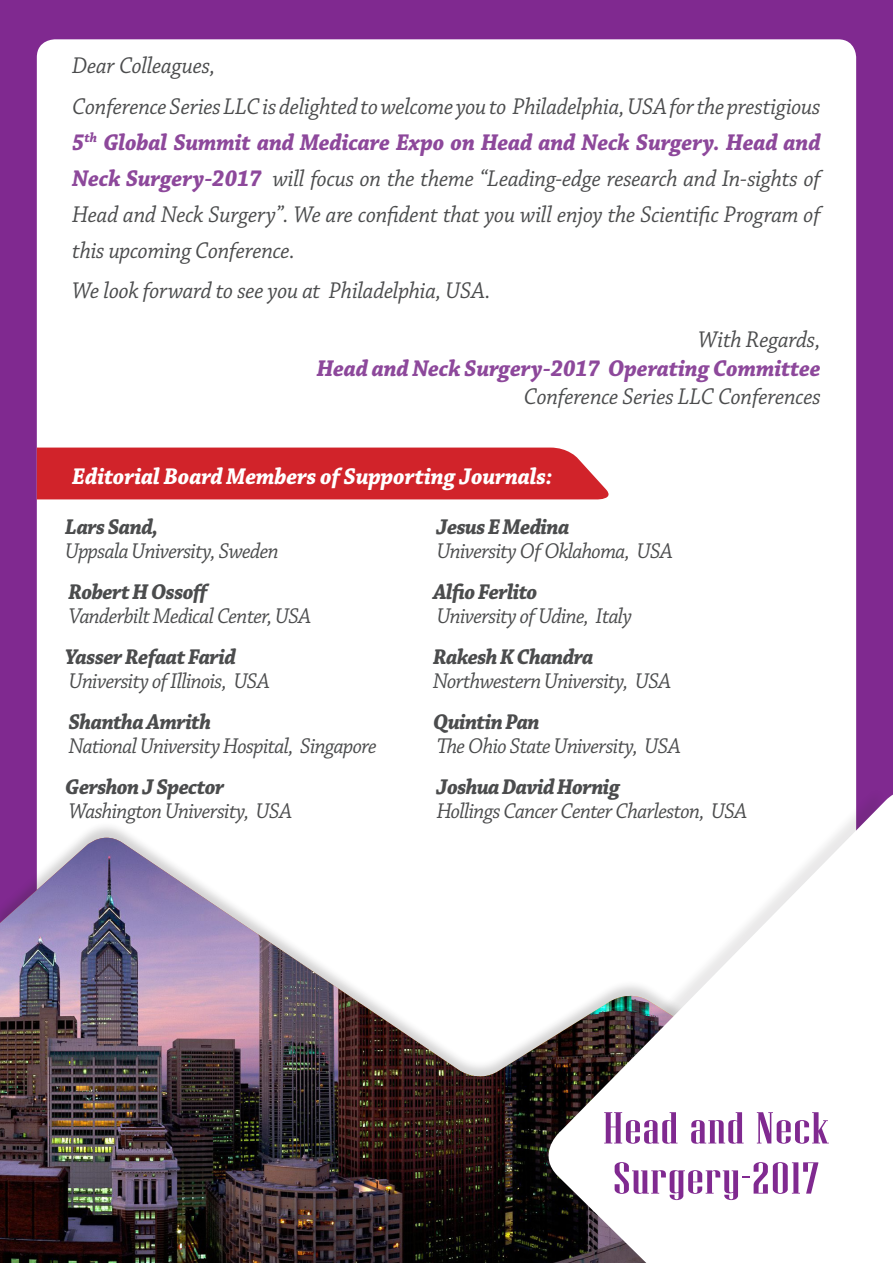
<style>
.page{position:relative;width:893px;height:1263px;background:#802990}
.page>*{position:absolute;margin:0;border:0;box-sizing:border-box;transform-origin:0 0}
.t1{font:44.7px/50.1px "Niagara Solid";letter-spacing:.02em;color:#802990;scale:1.39 1}
.t2{font:italic 24px/36px "Chaparral Pro";letter-spacing:-.01em;color:#4b4c4d;text-align:justify;scale:.95 1}
.t3{font:italic 700 24px "Chaparral Pro";letter-spacing:-.01em;color:#fff;scale:.95 1}
.t4{font:italic 700 24px "Chaparral Pro";letter-spacing:-.01em;color:#8d489b;scale:.95 1}
.t5{font:italic 22.5px "Chaparral Pro";letter-spacing:-.03em;color:#4b4c4d;scale:.95 1}
.t6{font:italic 700 22.5px "Chaparral Pro";letter-spacing:-.03em;color:#4b4c4d;scale:.95 1}
.s1{font-weight:700;color:#8d489b}
</style>
<div class="page">
<div style="left:37px;top:39px;width:819px;height:1069px;background:#fff;border-radius:18px"></div>
<div style="left:0;top:821px;width:893px;height:442px;background:#231f20;opacity:.2"></div>
<img style="left:0;top:838px;width:526px;height:425px">
<div style="left:526px;top:787px;width:360px;height:476px;background:#231f20;opacity:.1"></div>
<svg style="left:537px;top:795px;width:356px;height:468px"></svg>
<div style="left:37px;top:448px;width:572px;height:51px;background:#d1232a"></div>
<p class="t2" style="left:72px;top:49px;width:152px">Dear Colleagues,</p>
<p class="t2" style="left:72px;top:89px;width:789px">Conference Series LLC is delighted to welcome you to Philadelphia, USA for the prestigious <span class="s1">5</span><sup>th</sup> <span class="s1">Global Summit and Medicare Expo on Head and Neck Surgery. Head and Neck Surgery-2017</span> will focus on the theme “Leading-edge research and In-sights of Head and Neck Surgery”. We are confident that you will enjoy the Scientific Program of this upcoming Conference.</p>
<p class="t2" style="left:72px;top:273px;width:442px">We look forward to see you at Philadelphia, USA.</p>
<p class="t2" style="left:698px;top:323px;width:130px">With Regards,</p>
<p class="t4" style="left:317px;top:354px;width:532px">Head and Neck Surgery-2017 Operating Committee</p>
<p class="t2" style="left:524px;top:379px;width:314px">Conference Series LLC Conferences</p>
<p class="t3" style="left:72px;top:462px;width:507px">Editorial Board Members of Supporting Journals:</p>
<p class="t6" style="left:65px;top:513px;width:100px">Lars Sand,</p>
<p class="t5" style="left:65px;top:538px;width:226px">Uppsala University, Sweden</p>
<p class="t6" style="left:68px;top:578px;width:150px">Robert H Ossoff</p>
<p class="t5" style="left:69px;top:603px;width:257px">Vanderbilt Medical Center, USA</p>
<p class="t6" style="left:65px;top:643px;width:181px">Yasser Refaat Farid</p>
<p class="t5" style="left:69px;top:668px;width:213px">University of Illinois, USA</p>
<p class="t6" style="left:68px;top:708px;width:152px">Shantha Amrith</p>
<p class="t5" style="left:69px;top:733px;width:326px">National University Hospital, Singapore</p>
<p class="t6" style="left:65px;top:773px;width:169px">Gershon J Spector</p>
<p class="t5" style="left:69px;top:798px;width:236px">Washington University, USA</p>
<p class="t6" style="left:436px;top:513px;width:142px">Jesus E Medina</p>
<p class="t5" style="left:437px;top:538px;width:250px">University Of Oklahoma, USA</p>
<p class="t6" style="left:433px;top:578px;width:112px">Alfio Ferlito</p>
<p class="t5" style="left:437px;top:603px;width:207px">University of Udine, Italy</p>
<p class="t6" style="left:433px;top:643px;width:170px">Rakesh K Chandra</p>
<p class="t5" style="left:433px;top:668px;width:252px">Northwestern University, USA</p>
<p class="t6" style="left:433px;top:708px;width:114px">Quintin Pan</p>
<p class="t5" style="left:437px;top:733px;width:258px">The Ohio State University, USA</p>
<p class="t6" style="left:436px;top:773px;width:195px">Joshua David Hornig</p>
<p class="t5" style="left:437px;top:798px;width:328px">Hollings Cancer Center Charleston, USA</p>
<p class="t1" style="left:603px;top:1103px;width:164px">Head and Neck<br>Surgery-2017</p>
</div>
